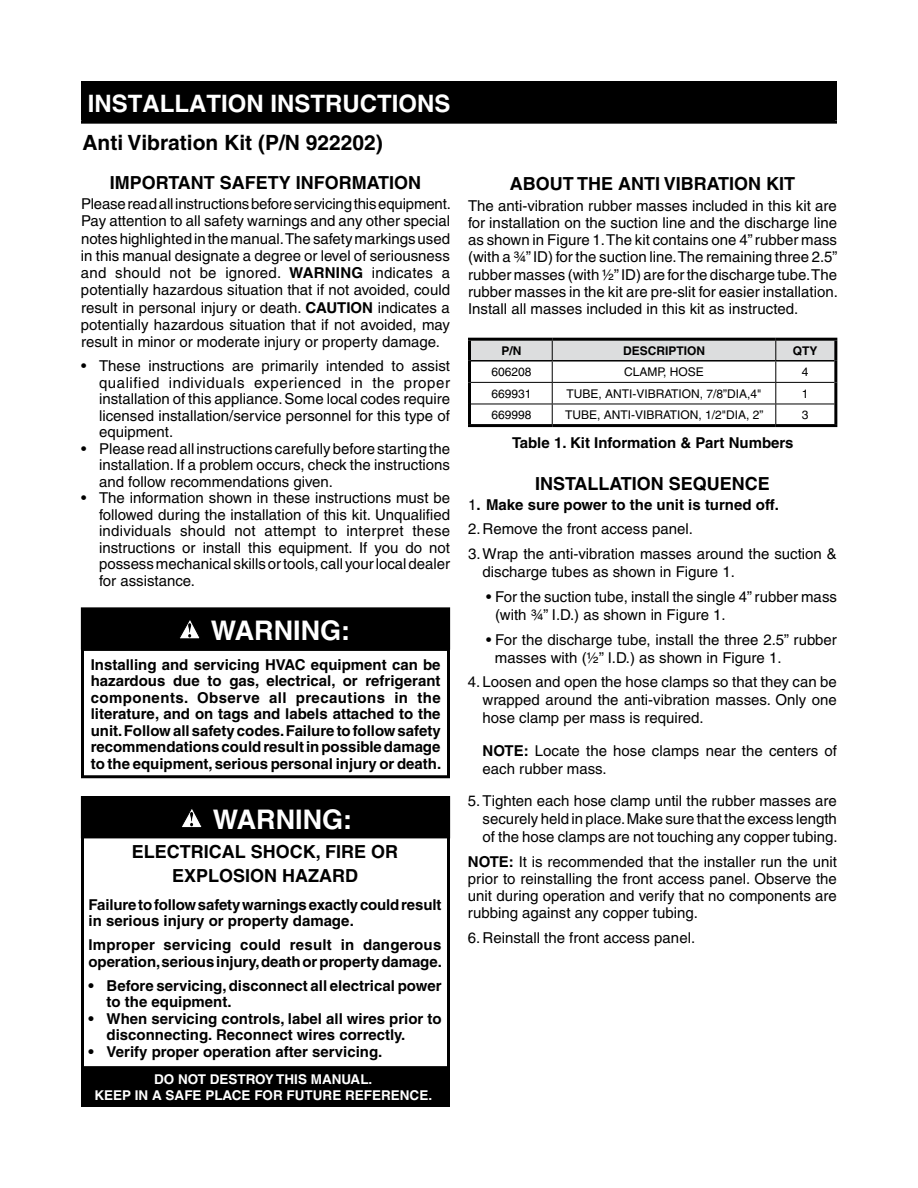
<style>
.page{position:relative;width:918px;height:1188px;background:#fff}
.page>*{position:absolute;margin:0;border:0;box-sizing:border-box;transform-origin:0 0}
.t1{font:700 27px "Helvetica";color:#fff}
.t2{font:700 24px "Helvetica";color:#fff}
.t3{font:700 21px "Helvetica";color:#000}
.t4{font:700 18px/24.8px "Helvetica";color:#000;text-align:center}
.t5{font:15px/17.2px "Helvetica";color:#000;text-align:justify}
.t6{font:700 15px/16.5px "Helvetica";color:#000}
.t7{font:700 13.5px/16.2px "Helvetica";color:#fff;text-align:center}
.t8{font:12px "Helvetica";color:#000}
.t9{font:700 12px "Helvetica";color:#000}
.s1{font-weight:700}
</style>
<div class="page">
<div style="left:81px;top:648px;width:369px;height:130px;border:3px solid #000"></div>
<div style="left:81px;top:608px;width:369px;height:41px;background:#000"></div>
<div style="left:81px;top:608px;width:369px;height:42px;border:1px solid #000"></div>
<svg style="left:179px;top:620px;width:21px;height:19px"></svg>
<div style="left:81px;top:1067px;width:369px;height:40px;background:#000"></div>
<div style="left:81px;top:825px;width:369px;height:244px;border:3px solid #000"></div>
<div style="left:81px;top:797px;width:369px;height:41px;background:#000"></div>
<div style="left:81px;top:796px;width:369px;height:42px;border:1px solid #000"></div>
<svg style="left:182px;top:809px;width:20px;height:19px"></svg>
<svg style="left:471px;top:341px;width:363px;height:83px"></svg>
<hr style="left:468px;top:338px;width:84px;height:3px;background:#000">
<hr style="left:468px;top:341px;width:3px;height:20px;background:#000">
<hr style="left:552px;top:338px;width:224px;height:3px;background:#000">
<hr style="left:776px;top:338px;width:61px;height:3px;background:#000">
<hr style="left:834px;top:341px;width:3px;height:20px;background:#000">
<hr style="left:468px;top:361px;width:3px;height:21px;background:#000">
<hr style="left:834px;top:361px;width:3px;height:21px;background:#000">
<hr style="left:468px;top:382px;width:3px;height:22px;background:#000">
<hr style="left:834px;top:382px;width:3px;height:22px;background:#000">
<hr style="left:468px;top:404px;width:3px;height:20px;background:#000">
<hr style="left:834px;top:404px;width:3px;height:20px;background:#000">
<hr style="left:468px;top:424px;width:84px;height:3px;background:#000">
<hr style="left:552px;top:424px;width:224px;height:3px;background:#000">
<hr style="left:776px;top:424px;width:61px;height:3px;background:#000">
<hr style="left:471px;top:360px;width:81px;height:2px;background:#000">
<hr style="left:552px;top:360px;width:224px;height:2px;background:#000">
<hr style="left:776px;top:360px;width:58px;height:2px;background:#000">
<div style="left:82px;top:82px;width:754px;height:40px;background:#000"></div>
<hr style="left:81px;top:81px;width:756px;height:3px;background:#000">
<hr style="left:81px;top:84px;width:3px;height:37px;background:#000">
<hr style="left:834px;top:84px;width:3px;height:37px;background:#000">
<hr style="left:81px;top:121px;width:756px;height:3px;background:#000">
<h2 class="t2" style="left:88px;top:89px;width:23px">Installation</h2>
<h2 class="t2" style="left:271px;top:89px;width:24px">Instructions</h2>
<h3 class="t3" style="left:82px;top:130px;width:302px">Anti Vibration Kit (P/N 922202)</h3>
<p class="t4" style="left:110px;top:170px;width:313px">IMPORTANT SAFETY INFORMATION</p>
<p class="t5" style="left:81px;top:195px;width:371px">Pleasereadall instructionsbeforeservicingthisequipment.<br>Pay attention to all safety warnings and any other special noteshighlightedinthemanual.Thesafetymarkingsused in this manual designate a degree or level of seriousness and should not be ignored. <span class="s1">WARNING</span> indicates a potentially hazardous situation that if not avoided, could result in personal injury or death. <span class="s1">CAUTION</span> indicates a potentially hazardous situation that if not avoided, may result in minor or moderate injury or property damage.</p>
<p class="t5" style="left:99px;top:357px;width:353px;line-height:16.5px;text-indent:-18px">• These instructions are primarily intended to assist qualified individuals experienced in the proper installation of this appliance.Some local codes require licensed installation/service personnel for this type of equipment.</p>
<p class="t5" style="left:99px;top:440px;width:353px;line-height:16.5px;text-indent:-18px">• Please read all instructions carefully before starting the installation. If a problem occurs, check the instructions and follow recommendations given.</p>
<p class="t5" style="left:99px;top:489px;width:353px;line-height:16.5px;text-indent:-18px">• The information shown in these instructions must be followed during the installation of this kit. Unqualified individuals should not attempt to interpret these instructions or install this equipment. If you do not possessmechanical skillsortools, call yourlocaldealer for assistance.</p>
<h1 class="t1" style="left:211px;top:614px;width:141px">WARNING:</h1>
<p class="t6" style="left:91px;top:656px;width:352px;text-align:justify">Installing and servicing HVAC equipment can be hazardous due to gas, electrical, or refrigerant components. Observe all precautions in the literature, and on tags and labels attached to the unit. Follow all safety codes. Failure to follow safety recommendations could result in possible damage to the equipment, serious personal injury or death.</p>
<h1 class="t1" style="left:213px;top:803px;width:141px">WARNING:</h1>
<p class="t4" style="left:132px;top:839px;width:268px">ELECTRICAL SHOCK, FIRE OR<br>EXPLOSION HAZARD</p>
<p class="t6" style="left:89px;top:896px;width:354px">Failure to follow safety warnings exactly could result in serious injury or property damage.</p>
<p class="t6" style="left:89px;top:936px;width:355px">Improper servicing could result in dangerous operation, serious injury, death or property damage.</p>
<p class="t6" style="left:107px;top:977px;width:337px;text-indent:-18px">• Before servicing,disconnect all electrical power to the equipment.</p>
<p class="t6" style="left:107px;top:1010px;width:337px;text-indent:-18px">• When servicing controls, label all wires prior to disconnecting. Reconnect wires correctly.</p>
<p class="t6" style="left:89px;top:1043px;width:295px">• Verify proper operation after servicing.</p>
<p class="t7" style="left:94px;top:1071px;width:339px">DO NOT DESTROY THIS MANUAL.<br>KEEP IN A SAFE PLACE FOR FUTURE REFERENCE.</p>
<p class="t4" style="left:510px;top:171px;width:287px">About the Anti Vibration Kit</p>
<p class="t5" style="left:468px;top:197px;width:371px">The anti-vibration rubber masses included in this kit are for installation on the suction line and the discharge line as shown in Figure 1.The kit contains one 4”rubber mass (with a ¾”ID) for the suction line.The remaining three 2.5” rubber masses (with ½”ID) are for the discharge tube.The rubber masses in the kit are pre-slit for easier installation.<br>Install all masses included in this kit as instructed.</p>
<p class="t9" style="left:501px;top:343px;width:22px">P/N</p>
<p class="t9" style="left:623px;top:343px;width:84px">DESCRIPTION</p>
<p class="t9" style="left:793px;top:343px;width:26px">QTY</p>
<p class="t8" style="left:491px;top:365px;width:42px">606208</p>
<p class="t8" style="left:624px;top:365px;width:81px">CLAMP, HOSE</p>
<p class="t8" style="left:802px;top:365px;width:8px">4</p>
<p class="t8" style="left:491px;top:387px;width:42px">669931</p>
<p class="t8" style="left:567px;top:387px;width:196px">TUBE, ANTI-VIBRATION, 7/8”DIA,4"</p>
<p class="t8" style="left:802px;top:387px;width:8px">1</p>
<p class="t8" style="left:491px;top:408px;width:42px">669998</p>
<p class="t8" style="left:565px;top:408px;width:200px">TUBE, ANTI-VIBRATION, 1/2"DIA, 2”</p>
<p class="t8" style="left:802px;top:408px;width:8px">3</p>
<p class="t6" style="left:512px;top:434px;width:283px">Table 1. Kit Information &amp; Part Numbers</p>
<p class="t4" style="left:535px;top:471px;width:236px">INSTALLATION SEQUENCE</p>
<p class="t5" style="left:468px;top:492px;width:370px;line-height:24.8px;text-align:left">1<span class="s1">. Make sure power to the unit is turned off.<br></span>2.Remove the front access panel.<br>3.Wrap the anti-vibration masses around the suction &amp;</p>
<p class="t5" style="left:483px;top:563px;width:254px">discharge tubes as shown in Figure 1.</p>
<p class="t5" style="left:495px;top:588px;width:343px;line-height:18px;text-indent:-9px">• For the suction tube, install the single 4” rubber mass (with ¾” I.D.) as shown in Figure 1.</p>
<p class="t5" style="left:495px;top:630px;width:344px;line-height:18px;text-indent:-9px">• For the discharge tube, install the three 2.5” rubber masses with (½” I.D.) as shown in Figure 1.</p>
<p class="t5" style="left:483px;top:673px;width:356px;line-height:18px;text-indent:-15px">4. Loosen and open the hose clamps so that they can be wrapped around the anti-vibration masses. Only one hose clamp per mass is required.</p>
<p class="t5" style="left:483px;top:741px;width:356px;line-height:18px"><span class="s1">NOTE:</span> Locate the hose clamps near the centers of each rubber mass.</p>
<p class="t5" style="left:483px;top:792px;width:357px;line-height:18px;text-indent:-15px">5. Tighten each hose clamp until the rubber masses are securely held in place.Make sure that the excess length of the hose clamps are not touching any copper tubing.</p>
<p class="t5" style="left:468px;top:853px;width:371px"><span class="s1">NOTE:</span> It is recommended that the installer run the unit prior to reinstalling the front access panel. Observe the unit during operation and verify that no components are rubbing against any copper tubing.</p>
<p class="t5" style="left:468px;top:929px;width:229px">6.Reinstall the front access panel.</p>
</div>
